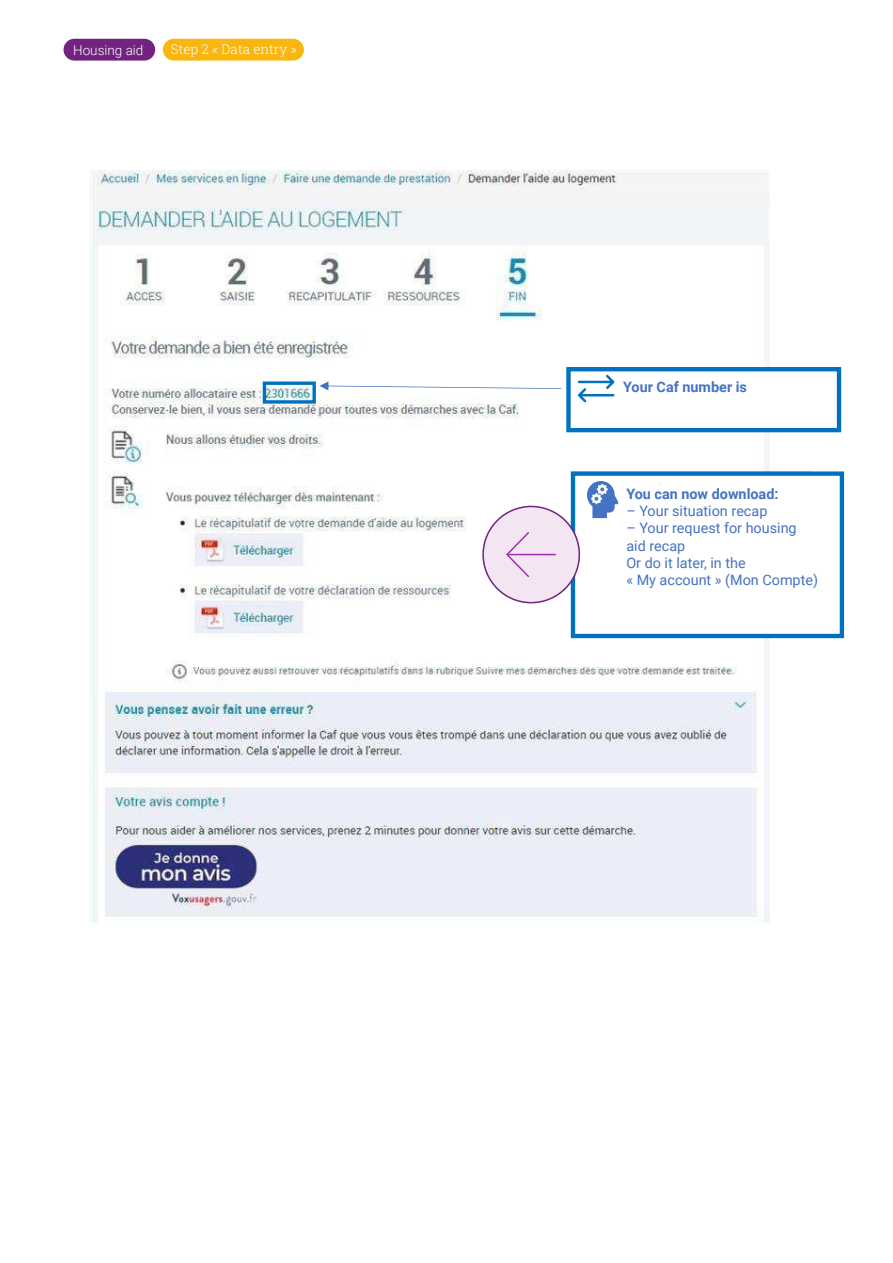
<style>
.page{position:relative;width:893px;height:1263px;background:#fff}
.page>*{position:absolute;margin:0;border:0;box-sizing:border-box;transform-origin:0 0}
.t1{font:14.4px/17.2px "Roboto";color:#4472c4}
.t2{font:700 14.4px "Roboto";color:#4472c4}
.t3{font:300 13.5px "Roboto Slab";color:#fff}
.t4{font:300 13.5px "Roboto";color:#fff}
</style>
<div class="page">
<div style="left:163px;top:39px;width:141px;height:22px;background:#f9b510;border-radius:11px"></div>
<div style="left:64px;top:39px;width:91px;height:22px;background:#72237f;border-radius:11px"></div>
<img style="left:90px;top:170px;width:679px;height:753px">
<div style="left:263px;top:381px;width:53px;height:23px;border:3px solid #0070c0"></div>
<svg style="left:571px;top:372px;width:198px;height:55px"></svg>
<svg style="left:319px;top:381px;width:242px;height:9px"></svg>
<svg style="left:576px;top:476px;width:193px;height:157px"></svg>
<div style="left:623px;top:377px;width:208px;height:45px;background:#fff"></div>
<div style="left:626px;top:484px;width:205px;height:143px;background:#fff"></div>
<div style="left:566px;top:367px;width:275px;height:65px;border:4px solid #0070c0"></div>
<div style="left:571px;top:471px;width:273px;height:167px;border:4px solid #0070c0"></div>
<div style="left:483px;top:506px;width:96px;height:97px;background:#f3e5f1;border-radius:50%"></div>
<div style="left:482px;top:506px;width:98px;height:97px;border:2px solid #71237e;border-radius:50%"></div>
<svg style="left:506px;top:532px;width:50px;height:45px"></svg>
<p class="t4" style="left:73px;top:44px;width:72px">Housing aid</p>
<p class="t3" style="left:171px;top:44px;width:127px">Step 2 ´ Data entry ª</p>
<p class="t2" style="left:623px;top:381px;width:125px">Your Caf number is</p>
<p class="t2" style="left:626px;top:488px;width:154px">You can now download:</p>
<p class="t1" style="left:626px;top:503px;width:193px">ñ Your situation recap<br>ñ Your request for housing aid recap<br>Or do it later, in the<br>´ My account ª (Mon Compte)</p>
</div>
